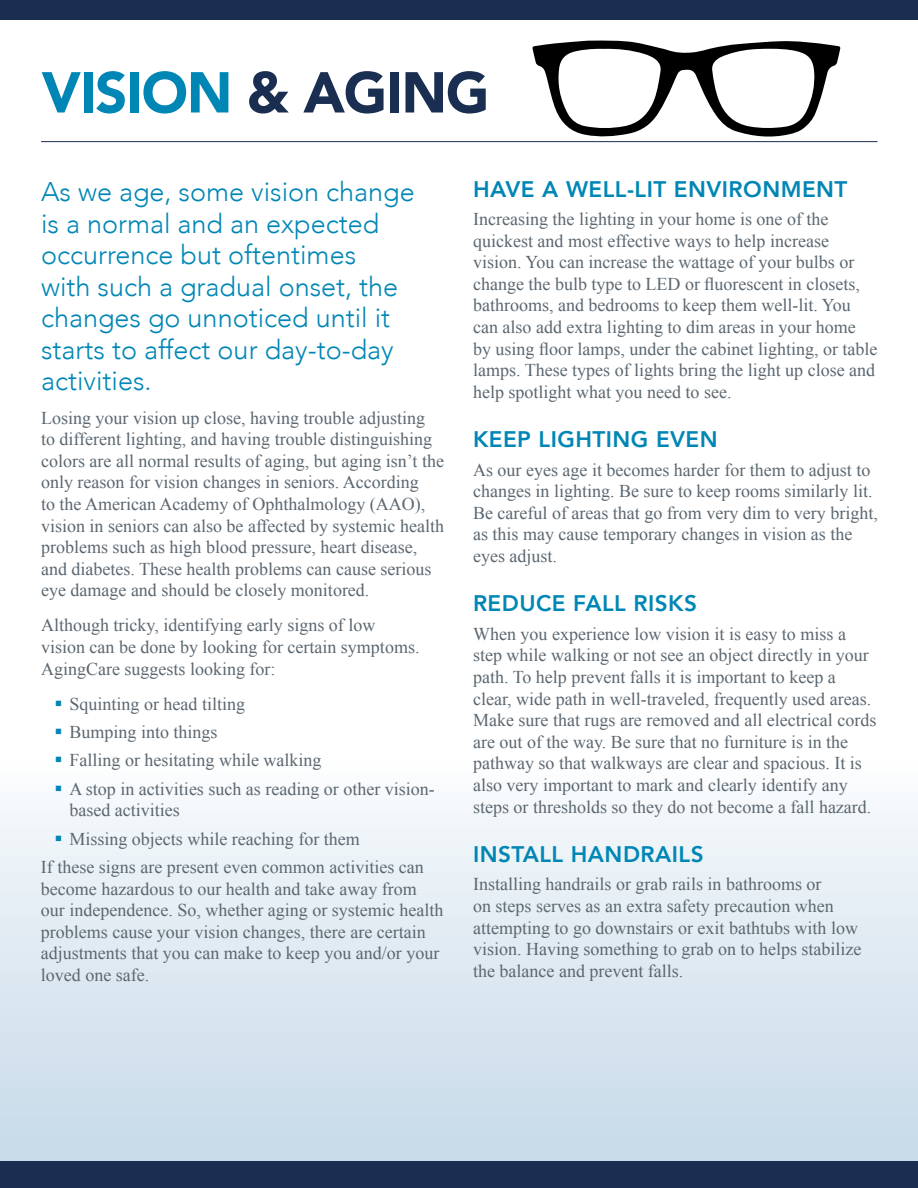
<style>
.page{position:relative;width:918px;height:1188px;background:#fff}
.page>*{position:absolute;margin:0;border:0;box-sizing:border-box;transform-origin:0 0}
.t1{font:900 57px "Avenir";letter-spacing:-.02em;color:#0086b5}
.t2{font:300 27px/31.5px "Avenir";color:#0086b5}
.t3{font:800 22.5px "Avenir";letter-spacing:.02em;color:#0086b5}
.t4{font:18px/21.6px "Times New Roman";color:#5b6770}
.s1{color:#1a2e51}
</style>
<div class="page">
<div style="left:0;top:758px;width:918px;height:430px;background:linear-gradient(to bottom,#fbfcfd,#c1d7e7)"></div>
<div style="left:0;top:0;width:918px;height:20px;background:#1a2e51"></div>
<div style="left:0;top:1161px;width:918px;height:27px;background:#1a2e51"></div>
<hr style="left:41px;top:141px;width:837px;height:1px;background:#1a2e51">
<svg style="left:532px;top:40px;width:309px;height:97px"></svg>
<svg style="left:56px;top:758px;width:5px;height:5px"></svg>
<svg style="left:56px;top:786px;width:5px;height:5px"></svg>
<svg style="left:56px;top:836px;width:5px;height:5px"></svg>
<h1 class="t1" style="left:42px;top:44px;width:449px">VISION <span class="s1">&amp; AGING</span></h1>
<h2 class="t2" style="left:41px;top:176px;width:375px">As we age, some vision change is a normal and an expected occurrence but oftentimes<br>with such a gradual onset, the changes go unnoticed until it starts to affect our day-to-day activities.</h2>
<p class="t4" style="left:41px;top:406px;width:405px">Losing your vision up close, having trouble adjusting<br>to different lighting, and having trouble distinguishing colors are all normal results of aging, but aging isn’t the only reason for vision changes in seniors. According<br>to the American Academy of Ophthalmology (AAO), vision in seniors can also be affected by systemic health problems such as high blood pressure, heart disease, and diabetes. These health problems can cause serious eye damage and should be closely monitored.</p>
<p class="t4" style="left:41px;top:614px;width:380px">Although tricky, identifying early signs of low vision can be done by looking for certain symptoms.<br>AgingCare suggests looking for:</p>
<p class="t4" style="left:69px;top:689px;width:367px;line-height:28.3px">Squinting or head tilting<br>Bumping into things<br>Falling or hesitating while walking<br>A stop in activities such as reading or other vision-</p>
<p class="t4" style="left:69px;top:799px;width:112px">based activities</p>
<p class="t4" style="left:69px;top:828px;width:292px">Missing objects while reaching for them</p>
<p class="t4" style="left:41px;top:856px;width:384px">If these signs are present even common activities can</p>
<p class="t4" style="left:41px;top:878px;width:404px">become hazardous to our health and take away from our independence. So, whether aging or systemic health problems cause your vision changes, there are certain adjustments that you can make to keep you and/or your loved one safe.</p>
<p class="t3" style="left:473px;top:171px;width:376px">HAVE A WELL-LIT ENVIRONMENT</p>
<p class="t4" style="left:473px;top:208px;width:406px">Increasing the lighting in your home is one of the quickest and most effective ways to help increase vision. You can increase the wattage of your bulbs or change the bulb type to LED or fluorescent in closets, bathrooms, and bedrooms to keep them well-lit. You can also add extra lighting to dim areas in your home by using floor lamps, under the cabinet lighting, or table lamps. These types of lights bring the light up close and help spotlight what you need to see.</p>
<p class="t3" style="left:473px;top:422px;width:246px">KEEP LIGHTING EVEN</p>
<p class="t4" style="left:473px;top:458px;width:406px">As our eyes age it becomes harder for them to adjust to changes in lighting. Be sure to keep rooms similarly lit.<br>Be careful of areas that go from very dim to very bright, as this may cause temporary changes in vision as the eyes adjust.</p>
<p class="t3" style="left:473px;top:586px;width:225px">REDUCE FALL RISKS</p>
<p class="t4" style="left:473px;top:623px;width:405px">When you experience low vision it is easy to miss a step while walking or not see an object directly in your path. To help prevent falls it is important to keep a clear, wide path in well-traveled, frequently used areas.<br>Make sure that rugs are removed and all electrical cords are out of the way. Be sure that no furniture is in the pathway so that walkways are clear and spacious. It is also very important to mark and clearly identify any steps or thresholds so they do not become a fall hazard.</p>
<p class="t3" style="left:473px;top:837px;width:232px">INSTALL HANDRAILS</p>
<p class="t4" style="left:473px;top:873px;width:390px">Installing handrails or grab rails in bathrooms or<br>on steps serves as an extra safety precaution when attempting to go downstairs or exit bathtubs with low vision. Having something to grab on to helps stabilize the balance and prevent falls.</p>
</div>
